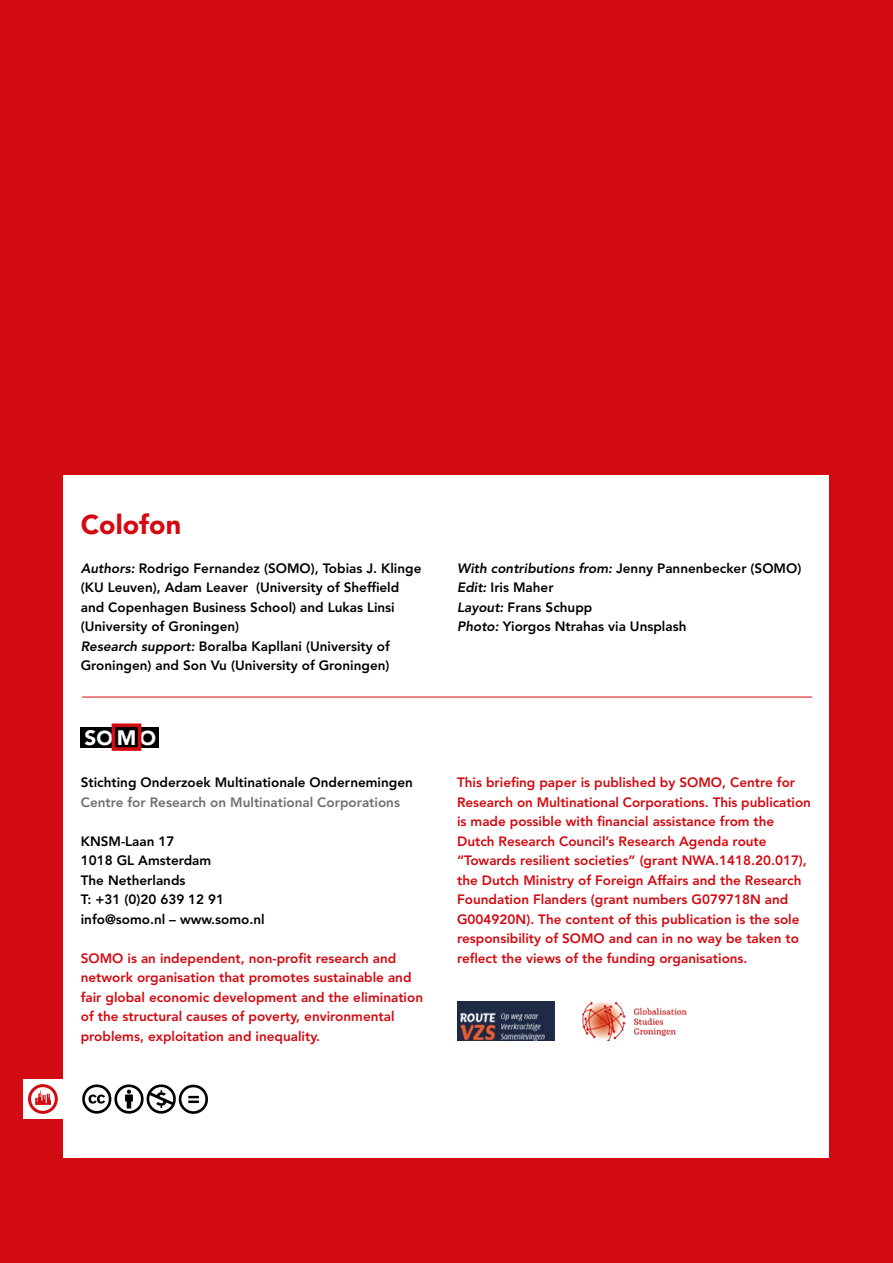
<style>
.page{position:relative;width:893px;height:1263px;background:#d20a11}
.page>*{position:absolute;margin:0;border:0;box-sizing:border-box;transform-origin:0 0}
.t1{font:900 27px "Avenir LT Std";color:#d20a11}
.t2{font:900 20.7px "Avenir LT Std";color:#fff}
.t3{font:800 13.5px/19.5px "Avenir LT Std";color:#d20a11}
.t4{font:800 13.5px/19.5px "Avenir LT Std";color:#000}
.t5{font:800 13.5px "Avenir LT Std";color:#706f6f}
.s1{font-style:italic}
.s2{font-size:19.95px}
</style>
<div class="page">
<div style="left:64px;top:475px;width:765px;height:683px;background:#fff"></div>
<div style="left:81px;top:727px;width:78px;height:20px;background:#000"></div>
<div style="left:112px;top:723px;width:29px;height:28px;border:4px solid #d20a11"></div>
<div style="left:23px;top:1080px;width:42px;height:39px;background:#fff"></div>
<svg style="left:82px;top:1084px;width:126px;height:30px"></svg>
<svg style="left:28px;top:1084px;width:30px;height:30px"></svg>
<img style="left:457px;top:1002px;width:98px;height:39px">
<img style="left:583px;top:1002px;width:104px;height:39px">
<hr style="left:82px;top:697px;width:730px;height:1px;background:#d20a11">
<h1 class="t1" style="left:81px;top:508px;width:102px">Colofon</h1>
<p class="t4" style="left:81px;top:558px;width:342px"><span class="s1">Authors:</span> Rodrigo Fernandez (SOMO), Tobias J. Klinge (KU Leuven), Adam Leaver (University of Sheffield and Copenhagen Business School) and Lukas Linsi (University of Groningen)<br><span class="s1">Research support:</span> Boralba Kapllani (University of Groningen) and Son Vu (University of Groningen)</p>
<p class="t4" style="left:457px;top:558px;width:346px"><span class="s1">With contributions from:</span> Jenny Pannenbecker (SOMO)<br><span class="s1">Edit:</span> Iris Maher<br><span class="s1">Layout:</span> Frans Schupp<br><span class="s1">Photo:</span> Yiorgos Ntrahas via Unsplash</p>
<h2 class="t2" style="left:81px;top:725px;width:77px"><sub>,</sub>S<span class="s2">O</span> M <span class="s2">O</span></h2>
<p class="t4" style="left:81px;top:773px;width:334px">Stichting Onderzoek Multinationale Ondernemingen</p>
<p class="t5" style="left:81px;top:794px;width:321px">Centre for Research on Multinational Corporations</p>
<p class="t4" style="left:81px;top:831px;width:185px">KNSM-Laan 17<br>1018 GL Amsterdam<br>The Netherlands<br>T: +31 (0)20 639 12 91 info@somo.nl – www.somo.nl</p>
<p class="t3" style="left:81px;top:948px;width:344px">SOMO is an independent, non-profit research and network organisation that promotes sustainable and fair global economic development and the elimination of the structural causes of poverty, environmental problems, exploitation and inequality.</p>
<p class="t3" style="left:457px;top:773px;width:355px">This briefing paper is published by SOMO, Centre for Research on Multinational Corporations. This publication is made possible with financial assistance from the Dutch Research Council’s Research Agenda route “Towards resilient societies” (grant NWA.1418.20.017), the Dutch Ministry of Foreign Affairs and the Research Foundation Flanders (grant numbers G079718N and G004920N). The content of this publication is the sole responsibility of SOMO and can in no way be taken to reflect the views of the funding organisations.</p>
</div>
